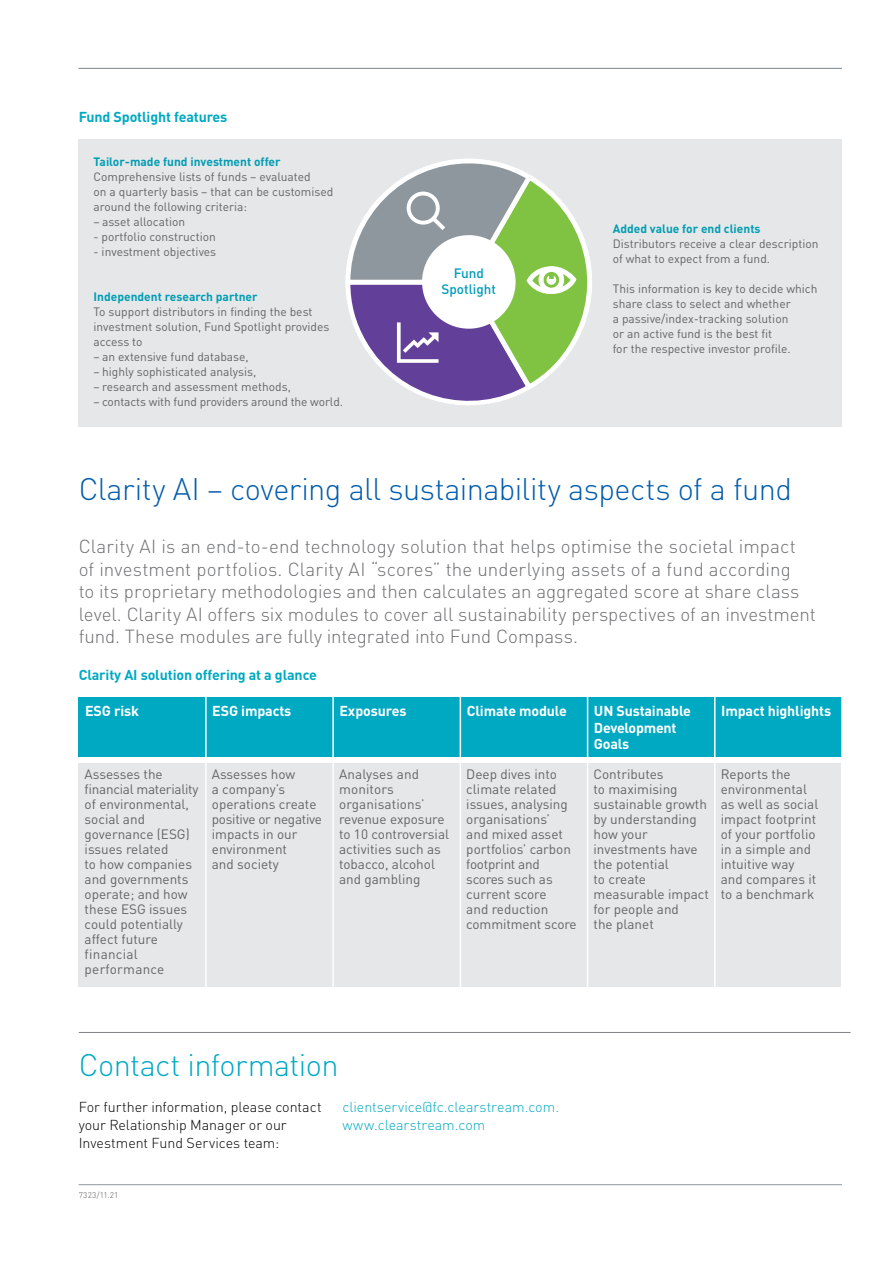
<style>
.page{position:relative;width:893px;height:1263px;background:#fff}
.page>*{position:absolute;margin:0;border:0;box-sizing:border-box;transform-origin:0 0}
.t1{font:300 30.75px "DIN";letter-spacing:-.015em;color:#005cab}
.t2{font:300 30.75px "DIN";letter-spacing:-.02em;color:#00a9c2}
.t3{font:300 18.75px/22.5px "DIN";color:#6d6e71}
.t4{font:300 14.25px/18px "DIN";letter-spacing:-.005em;color:#000}
.t5{font:700 14.25px/16.5px "DIN";letter-spacing:-.01em;color:#fff}
.t6{font:700 14.25px "DIN";letter-spacing:-.01em;color:#00a9c2}
.t7{font:300 14.25px/18px "DIN";color:#00a9c2}
.t8{font:13.5px/15px "DIN";color:#636466}
.t9{font:500 13.5px/16.5px "DIN";color:#009bbb;text-align:center}
.t10{font:12px/15px "DIN";color:#636466}
.t11{font:700 12px "DIN";color:#009db4}
.t12{font:300 8.25px "DIN";letter-spacing:.03em;color:#58595b}
</style>
<div class="page">
<hr style="left:79px;top:1184px;width:763px;height:1px;background:#8e979d">
<hr style="left:79px;top:68px;width:763px;height:1px;background:#8e979d">
<hr style="left:79px;top:1032px;width:771px;height:1px;background:#808285">
<div style="left:79px;top:697px;width:763px;height:60px;background:#00a9c2"></div>
<div style="left:79px;top:763px;width:762px;height:223px;background:#e6e7e8"></div>
<hr style="left:205px;top:697px;width:2px;height:304px;background:#fff">
<hr style="left:332px;top:697px;width:2px;height:304px;background:#fff">
<hr style="left:460px;top:697px;width:1px;height:304px;background:#fff">
<hr style="left:587px;top:697px;width:1px;height:304px;background:#fff">
<hr style="left:714px;top:697px;width:2px;height:304px;background:#fff">
<hr style="left:841px;top:697px;width:2px;height:304px;background:#fff">
<div style="left:79px;top:140px;width:763px;height:287px;background:#e6e7e8"></div>
<svg style="left:345px;top:159px;width:247px;height:246px"></svg>
<p class="t6" style="left:79px;top:108px;width:150px">Fund Spotlight features</p>
<p class="t11" style="left:94px;top:153px;width:189px">Tailor-made fund investment offer</p>
<p class="t10" style="left:94px;top:169px;width:241px">Comprehensive lists of funds – evaluated<br>on a quarterly basis – that can be customised around the following criteria:</p>
<p class="t10" style="left:94px;top:214px;width:93px">– asset allocation</p>
<p class="t10" style="left:94px;top:229px;width:124px">- portfolio construction</p>
<p class="t10" style="left:94px;top:244px;width:124px">- investment objectives</p>
<p class="t11" style="left:94px;top:288px;width:166px">Independent research partner</p>
<p class="t10" style="left:94px;top:304px;width:237px">To support distributors in finding the best investment solution, Fund Spotlight provides access to</p>
<p class="t10" style="left:94px;top:349px;width:157px">– an extensive fund database,</p>
<p class="t10" style="left:94px;top:364px;width:164px">– highly sophisticated analysis,</p>
<p class="t10" style="left:94px;top:379px;width:199px">– research and assessment methods,</p>
<p class="t10" style="left:94px;top:394px;width:251px">– contacts with fund providers around the world.</p>
<p class="t9" style="left:441px;top:264px;width:56px">Fund<br>Spotlight</p>
<p class="t11" style="left:613px;top:221px;width:149px">Added value for end clients</p>
<p class="t10" style="left:613px;top:236px;width:207px">Distributors receive a clear description of what to expect from a fund.</p>
<p class="t10" style="left:613px;top:281px;width:206px">This information is key to decide which share class to select and whether<br>a passive/index-tracking solution<br>or an active fund is the best fit<br>for the respective investor profile.</p>
<h1 class="t1" style="left:79px;top:470px;width:715px">Clarity AI – covering all sustainability aspects of a fund</h1>
<p class="t3" style="left:79px;top:535px;width:739px">Clarity AI is an end-to-end technology solution that helps optimise the societal impact of investment portfolios. Clarity AI “scores” the underlying assets of a fund according<br>to its proprietary methodologies and then calculates an aggregated score at share class level. Clarity AI offers six modules to cover all sustainability perspectives of an investment fund. These modules are fully integrated into Fund Compass.</p>
<p class="t6" style="left:79px;top:666px;width:240px">Clarity AI solution offering at a glance</p>
<p class="t5" style="left:85px;top:702px;width:56px">ESG risk</p>
<p class="t5" style="left:212px;top:702px;width:81px">ESG impacts</p>
<p class="t5" style="left:339px;top:702px;width:69px">Exposures</p>
<p class="t5" style="left:467px;top:702px;width:102px">Climate module</p>
<p class="t5" style="left:594px;top:702px;width:99px">UN Sustainable<br>Development<br>Goals</p>
<p class="t5" style="left:721px;top:702px;width:112px">Impact highlights</p>
<p class="t8" style="left:85px;top:767px;width:115px">Assesses the financial materiality of environmental, social and governance (ESG) issues related<br>to how companies and governments operate; and how these ESG issues could potentially affect future financial performance</p>
<p class="t8" style="left:212px;top:767px;width:112px">Assesses how<br>a company’s operations create positive or negative impacts in our environment<br>and society</p>
<p class="t8" style="left:339px;top:767px;width:112px">Analyses and monitors organisations’ revenue exposure to 10 controversial activities such as tobacco, alcohol and gambling</p>
<p class="t8" style="left:466px;top:767px;width:112px">Deep dives into climate related issues, analysing organisations’<br>and mixed asset portfolios’ carbon footprint and scores such as current score<br>and reduction commitment score</p>
<p class="t8" style="left:594px;top:767px;width:117px">Contributes<br>to maximising sustainable growth by understanding how your investments have the potential<br>to create measurable impact for people and<br>the planet</p>
<p class="t8" style="left:721px;top:767px;width:99px">Reports the environmental as well as social impact footprint of your portfolio in a simple and intuitive way and compares it to a benchmark</p>
<h1 class="t2" style="left:79px;top:1046px;width:261px">Contact information</h1>
<p class="t4" style="left:79px;top:1098px;width:244px">For further information, please contact your Relationship Manager or our<br>Investment Fund Services team:</p>
<p class="t7" style="left:342px;top:1098px;width:218px">clientservice@fc.clearstream.com. www.clearstream.com</p>
<p class="t12" style="left:79px;top:1190px;width:41px">7323/11.21</p>
</div>
